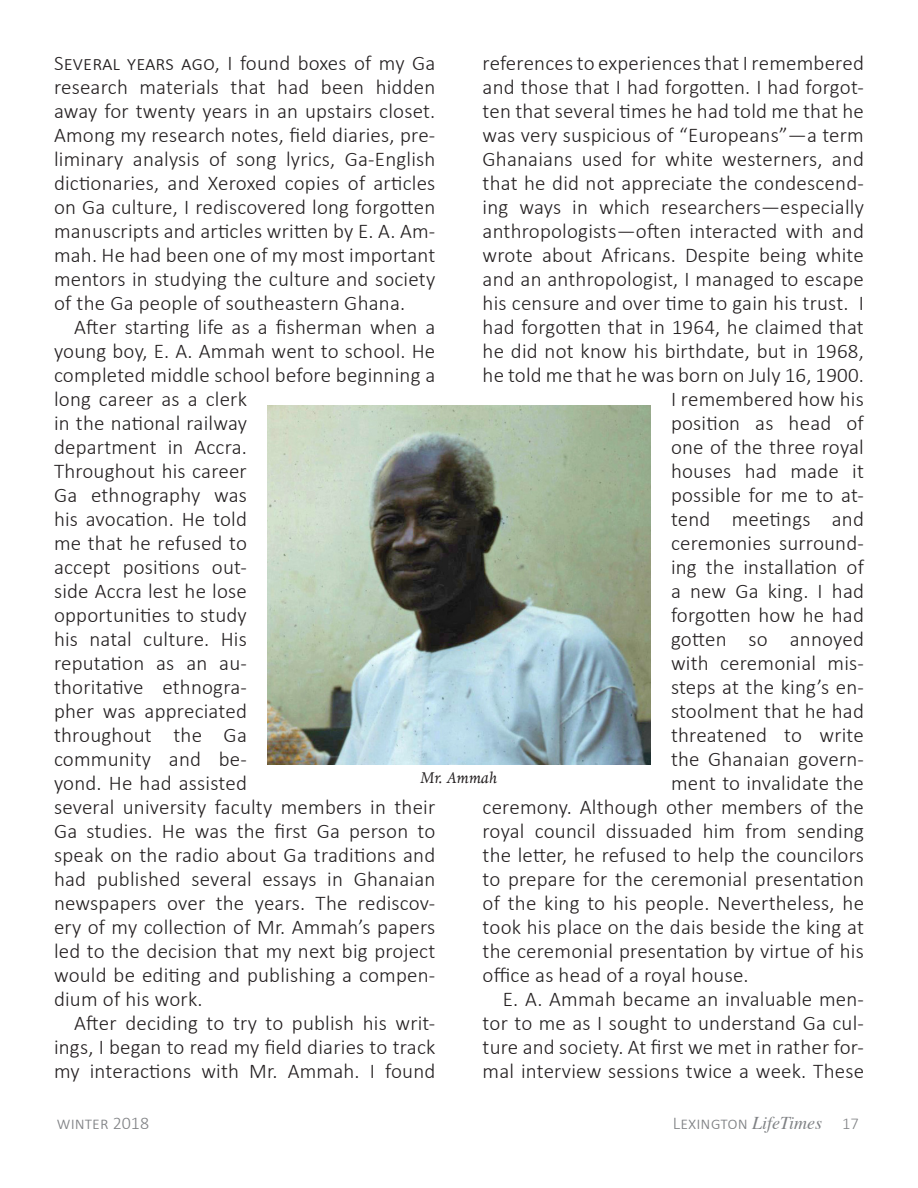
<style>
.page{position:relative;width:918px;height:1188px;background:#fff}
.page>*{position:absolute;margin:0;border:0;box-sizing:border-box;transform-origin:0 0}
.Next_paragraphs{font:300 21px/24px "Calibri";letter-spacing:.01em;color:#231f20;text-align:justify}
.First_paragraph{font:300 21px/24px "Calibri";letter-spacing:.01em;color:#231f20;text-align:justify}
.t1{font:300 18px "Calibri";color:#808285}
.t2{font:italic 18px "Dante";color:#231f20}
.s1{font-family:"Times";font-weight:400;font-style:italic}
.s2{font-size:16.5px}
</style>
<div class="page">
<img style="left:267px;top:405px;width:384px;height:359px">
<p class="First_paragraph" style="left:54px;top:51px;width:383px">Several years ago, I found boxes of my Ga research materials that had been hidden away for twenty years in an upstairs closet.<br>Among my research notes, field diaries, pre&shy;liminary analysis of song lyrics, Ga-English dictionaries, and Xeroxed copies of articles on Ga culture, I rediscovered long forgotten manuscripts and articles written by E. A. Am&shy;mah. He had been one of my most important mentors in studying the culture and society of the Ga people of southeastern Ghana.</p>
<p class="Next_paragraphs" style="left:54px;top:315px;width:383px;text-align:left;text-indent:20px">After starting life as a fisherman when a young boy, E. A. Ammah went to school. He completed middle school before beginning a long career as a clerk<br>in the national railway<br>department in Accra.<br>Throughout his career<br>Ga ethnography was<br>his avocation. He told<br>me that he refused to<br>accept positions out-<br>side Accra lest he lose<br>opportunities to study<br>his natal culture. His<br>reputation as an au-<br>thoritative ethnogra-<br>pher was appreciated<br>throughout the Ga<br>community and be-<br>yond. He had assisted<br>several university faculty members in their<br>Ga studies. He was the first Ga person to speak on the radio about Ga traditions and had published several essays in Ghanaian newspapers over the years. The rediscov&shy;ery of my collection of Mr. Ammah’s papers led to the decision that my next big project would be editing and publishing a compen&shy;dium of his work.</p>
<p class="Next_paragraphs" style="left:54px;top:1011px;width:383px;text-indent:20px">After deciding to try to publish his writ&shy;ings, I began to read my field diaries to track my interactions with Mr. Ammah. I found</p>
<p class="Next_paragraphs" style="left:483px;top:51px;width:383px">references to experiences that I remembered</p>
<p class="Next_paragraphs" style="left:483px;top:75px;width:383px">and those that I had forgotten. I had forgot-</p>
<p class="Next_paragraphs" style="left:483px;top:99px;width:383px">ten that several times he had told me that he</p>
<p class="Next_paragraphs" style="left:483px;top:123px;width:383px">was very suspicious of “Europeans”—a term</p>
<p class="Next_paragraphs" style="left:483px;top:147px;width:383px">Ghanaians used for white westerners, and</p>
<p class="Next_paragraphs" style="left:483px;top:171px;width:383px">that he did not appreciate the condescend-</p>
<p class="Next_paragraphs" style="left:483px;top:195px;width:383px">ing ways in which researchers—especially</p>
<p class="Next_paragraphs" style="left:483px;top:219px;width:383px">anthropologists—often interacted with and</p>
<p class="Next_paragraphs" style="left:483px;top:243px;width:383px">wrote about Africans. Despite being white</p>
<p class="Next_paragraphs" style="left:483px;top:267px;width:383px">and an anthropologist, I managed to escape</p>
<p class="Next_paragraphs" style="left:483px;top:291px;width:383px">his censure and over time to gain his trust. I</p>
<p class="Next_paragraphs" style="left:483px;top:315px;width:383px">had forgotten that in 1964, he claimed that</p>
<p class="Next_paragraphs" style="left:483px;top:339px;width:383px">he did not know his birthdate, but in 1968,</p>
<p class="Next_paragraphs" style="left:483px;top:363px;width:383px">he told me that he was born on July 16, 1900.</p>
<p class="Next_paragraphs" style="left:671px;top:387px;width:194px">I remembered how his</p>
<p class="Next_paragraphs" style="left:671px;top:411px;width:195px">position as head of</p>
<p class="Next_paragraphs" style="left:671px;top:435px;width:194px">one of the three royal</p>
<p class="Next_paragraphs" style="left:671px;top:459px;width:194px">houses had made it</p>
<p class="Next_paragraphs" style="left:671px;top:483px;width:194px">possible for me to at-</p>
<p class="Next_paragraphs" style="left:671px;top:507px;width:194px">tend meetings and</p>
<p class="Next_paragraphs" style="left:671px;top:531px;width:194px">ceremonies surround-</p>
<p class="Next_paragraphs" style="left:671px;top:555px;width:195px">ing the installation of</p>
<p class="Next_paragraphs" style="left:671px;top:579px;width:195px">a new Ga king. I had</p>
<p class="Next_paragraphs" style="left:671px;top:603px;width:194px">forgotten how he had</p>
<p class="Next_paragraphs" style="left:671px;top:627px;width:194px">gotten so annoyed</p>
<p class="Next_paragraphs" style="left:671px;top:651px;width:194px">with ceremonial mis-</p>
<p class="Next_paragraphs" style="left:671px;top:675px;width:194px">steps at the king’s en-</p>
<p class="Next_paragraphs" style="left:671px;top:699px;width:194px">stoolment that he had</p>
<p class="Next_paragraphs" style="left:671px;top:723px;width:194px">threatened to write</p>
<p class="Next_paragraphs" style="left:671px;top:747px;width:194px">the Ghanaian govern-</p>
<p class="Next_paragraphs" style="left:671px;top:771px;width:194px">ment to invalidate the</p>
<p class="Next_paragraphs" style="left:483px;top:795px;width:383px">ceremony. Although other members of the</p>
<p class="Next_paragraphs" style="left:483px;top:819px;width:383px">royal council dissuaded him from sending</p>
<p class="Next_paragraphs" style="left:483px;top:843px;width:383px">the letter, he refused to help the councilors</p>
<p class="Next_paragraphs" style="left:483px;top:867px;width:383px">to prepare for the ceremonial presentation</p>
<p class="Next_paragraphs" style="left:483px;top:891px;width:383px">of the king to his people. Nevertheless, he</p>
<p class="Next_paragraphs" style="left:483px;top:915px;width:383px">took his place on the dais beside the king at</p>
<p class="Next_paragraphs" style="left:483px;top:939px;width:383px">the ceremonial presentation by virtue of his</p>
<p class="Next_paragraphs" style="left:483px;top:963px;width:268px">office as head of a royal house.</p>
<p class="Next_paragraphs" style="left:483px;top:987px;width:383px;text-indent:20px">E. A. Ammah became an invaluable men&shy;tor to me as I sought to understand Ga cul&shy;ture and society. At first we met in rather for&shy;mal interview sessions twice a week. These</p>
<p class="t2" style="left:421px;top:767px;width:78px">Mr. Ammah</p>
<p class="t1" style="left:57px;top:1112px;width:94px">winter 2018</p>
<p class="t1" style="left:673px;top:1112px;width:188px">Lexington <span class="s1">LifeTimes</span> <span class="s2">17</span></p>
</div>
